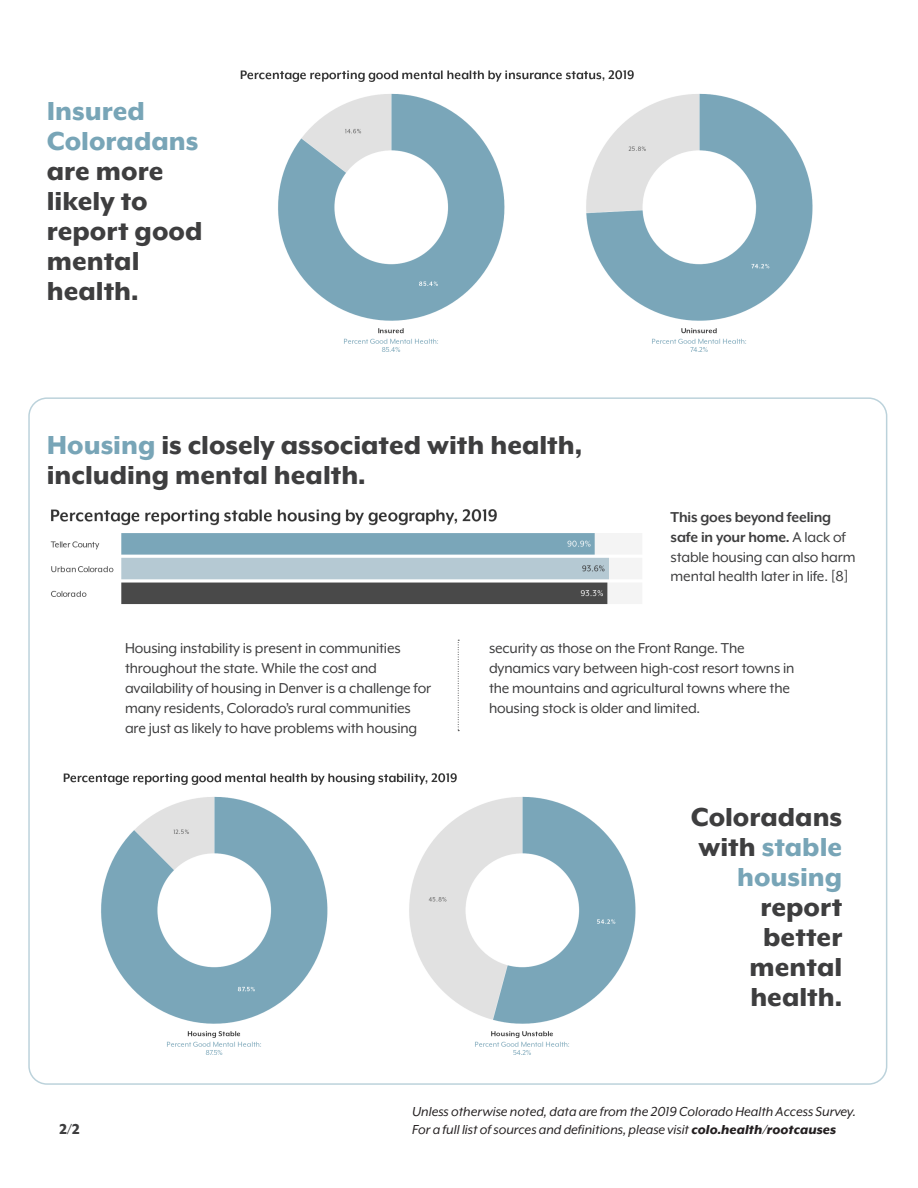
<style>
.page{position:relative;width:918px;height:1188px;background:#fff}
.page>*{position:absolute;margin:0;border:0;box-sizing:border-box;transform-origin:0 0}
.t1{font:800 30px/30px "Mr Eaves XL Mod OT";color:#3e3e3f}
.t2{font:16.5px/19.8px "Mr Eaves XL Mod OT";letter-spacing:-.01em;color:#3e3e3f}
.t3{font:800 16.5px "Mr Eaves XL Mod OT";color:#3e3e3f}
.t4{font:italic 15px/18px "Mr Eaves XL Mod OT";color:#231f20}
.s1{color:#78a5b7}
.s2{font-weight:700}
.s3{font-weight:800}
</style>
<div class="page">
<img style="left:240px;top:70px;width:573px;height:282px">
<img style="left:50px;top:509px;width:592px;height:96px">
<img style="left:63px;top:773px;width:573px;height:282px">
<svg style="left:458px;top:640px;width:1px;height:91px"></svg>
<p class="t1" style="left:47px;top:96px;width:157px"><span class="s1">Insured<br>Coloradans </span>are more likely to report good mental health.</p>
<p class="t1" style="left:47px;top:430px;width:537px"><span class="s1">Housing</span> is closely associated with health, including mental health.</p>
<p class="t2" style="left:671px;top:507px;width:186px"><span class="s2">This goes beyond feeling safe in your home.</span> A lack of stable housing can also harm mental health later in life. [8]</p>
<p class="t2" style="left:125px;top:639px;width:308px">Housing instability is present in communities throughout the state. While the cost and availability of housing in Denver is a challenge for many residents, Colorado’s rural communities are just as likely to have problems with housing</p>
<p class="t2" style="left:489px;top:639px;width:307px">security as those on the Front Range. The dynamics vary between high-cost resort towns in the mountains and agricultural towns where the housing stock is older and limited.</p>
<p class="t3" style="left:59px;top:1121px;width:22px">2/2</p>
<p class="t1" style="left:691px;top:802px;width:153px;text-align:right">Coloradans with <span class="s1">stable housing </span>report better mental health.</p>
<p class="t4" style="left:412px;top:1102px;width:445px">Unless otherwise noted, data are from the 2019 Colorado Health Access Survey.<br>For a full list of sources and definitions, please visit <span class="s3">colo.health/rootcauses</span></p>
</div>
